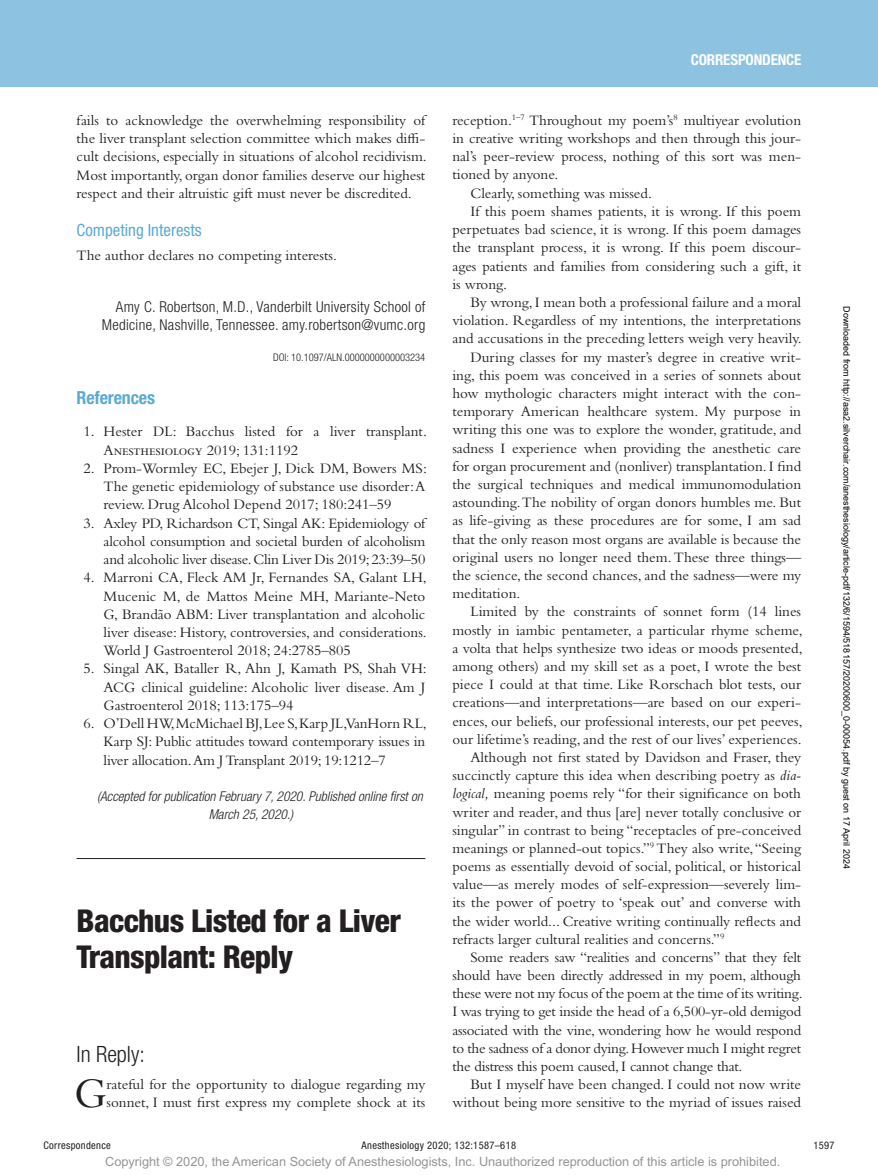
<style>
.page{position:relative;width:878px;height:1175px;background:#fff}
.page>*{position:absolute;margin:0;border:0;box-sizing:border-box;transform-origin:0 0}
.t1{font:43.95px "Bembo Std";color:#231f20}
.t2{font:800 condensed 31.5px/36.2px "Helvetica Neue LT Std";letter-spacing:-.02em;color:#231f20}
.t3{font:300 condensed 22.5px "Helvetica Neue LT Std";color:#231f20}
.t4{font:700 condensed 18px "Helvetica Neue LT Std";letter-spacing:-.01em;color:#5caad4}
.t5{font:condensed 16.8px "Helvetica Neue LT Std";color:#5caad4}
.t6{font:15px/18.1px "Bembo Std";color:#231f20;text-align:justify}
.t7{font:300 condensed 15px/18.1px "Helvetica Neue LT Std";letter-spacing:.02em;color:#231f20;text-align:right}
.t8{font:700 condensed 15px "Helvetica Neue LT Std";letter-spacing:-.01em;color:#fff}
.t9{font:italic 300 condensed 13.5px/18.1px "Helvetica Neue LT Std";color:#231f20}
.t10{font:12.75px "Arial MT Std";color:#939598}
.t11{font:condensed 10.5px "Helvetica Neue LT Std";letter-spacing:.03em;color:#231f20}
.t12{font:300 condensed 10.5px "Helvetica Neue LT Std";color:#231f20}
.t13{font:9px "Arial";color:#000}
.s1{font-style:italic}
</style>
<div class="page">
<div style="left:0;top:0;width:878px;height:86px;background:#8dc3e0"></div>
<hr style="left:77px;top:858px;width:348px;height:1px;background:#231f20">
<p class="t6" style="left:77px;top:111px;width:352px">fails to acknowledge the overwhelming responsibility of the liver transplant selection committee which makes diffi&shy;cult decisions, especially in situations of alcohol recidivism.<br>Most importantly, organ donor families deserve our highest respect and their altruistic gift must never be discredited.</p>
<p class="t5" style="left:77px;top:220px;width:126px">Competing Interests</p>
<p class="t6" style="left:77px;top:246px;width:262px">The author declares no competing interests.</p>
<p class="t7" style="left:102px;top:297px;width:325px">Amy C. Robertson, M.D., Vanderbilt University School of<br>Medicine, Nashville, Tennessee. amy.robertson@vumc.org</p>
<p class="t12" style="left:273px;top:351px;width:154px">DOI: 10.1097/ALN.0000000000003234</p>
<p class="t4" style="left:77px;top:387px;width:80px">REFERENCES</p>
<p class="t6" style="left:104px;top:422px;width:325px;text-indent:-20px">1. Hester DL: Bacchus listed for a liver transplant.<br>Anesthesiology 2019; 131:1192</p>
<p class="t6" style="left:104px;top:459px;width:325px;text-indent:-20px">2. Prom-Wormley EC, Ebejer J, Dick DM, Bowers MS:<br>The genetic epidemiology of substance use disorder: A review. Drug Alcohol Depend 2017; 180:241–59</p>
<p class="t6" style="left:104px;top:513px;width:323px;text-indent:-20px">3. Axley PD, Richardson CT, Singal AK: Epidemiology of alcohol consumption and societal burden of alcoholism and alcoholic liver disease. Clin Liver Dis 2019; 23:39–50</p>
<p class="t6" style="left:104px;top:568px;width:325px;text-indent:-20px">4. Marroni CA, Fleck AM Jr, Fernandes SA, Galant LH, Mucenic M, de Mattos Meine MH, Mariante-Neto G, Brandão ABM: Liver transplantation and alcoholic liver disease: History, controversies, and considerations.<br>World J Gastroenterol 2018; 24:2785–805</p>
<p class="t6" style="left:104px;top:659px;width:325px;text-indent:-20px">5. Singal AK, Bataller R, Ahn J, Kamath PS, Shah VH:<br>ACG clinical guideline: Alcoholic liver disease. Am J Gastroenterol 2018; 113:175–94</p>
<p class="t6" style="left:104px;top:714px;width:325px;text-indent:-20px">6. O’Dell HW, McMichael BJ, Lee S, Karp JL,VanHorn RL, Karp SJ: Public attitudes toward contemporary issues in liver allocation. Am J Transplant 2019; 19:1212–7</p>
<p class="t9" style="left:209px;top:787px;width:216px;text-indent:-111px">(Accepted for publication February 7, 2020. Published online first on<br>March 25, 2020.)</p>
<h2 class="t2" style="left:77px;top:902px;width:326px">Bacchus Listed for a Liver<br>Transplant: Reply</h2>
<h3 class="t3" style="left:77px;top:1041px;width:70px">In Reply:</h3>
<h1 class="t1" style="left:74px;top:1068px;width:34px">G</h1>
<p class="t6" style="left:107px;top:1075px;width:320px">rateful for the opportunity to dialogue regarding my sonnet, I must first express my complete shock at its</p>
<p class="t8" style="left:690px;top:51px;width:112px">CORRESPONDENCE</p>
<p class="t6" style="left:452px;top:111px;width:350px">reception.<sup>1–7</sup> Throughout my poem’s<sup>8</sup> multiyear evolution</p>
<p class="t6" style="left:452px;top:129px;width:350px">in creative writing workshops and then through this jour-</p>
<p class="t6" style="left:452px;top:147px;width:350px">nal’s peer-review process, nothing of this sort was men-</p>
<p class="t6" style="left:452px;top:165px;width:108px">tioned by anyone.</p>
<p class="t6" style="left:470px;top:184px;width:183px">Clearly, something was missed.</p>
<p class="t6" style="left:470px;top:202px;width:332px">If this poem shames patients, it is wrong. If this poem</p>
<p class="t6" style="left:452px;top:220px;width:350px">perpetuates bad science, it is wrong. If this poem damages</p>
<p class="t6" style="left:452px;top:238px;width:350px">the transplant process, it is wrong. If this poem discour-</p>
<p class="t6" style="left:452px;top:256px;width:350px">ages patients and families from considering such a gift, it</p>
<p class="t6" style="left:452px;top:275px;width:56px">is wrong.</p>
<p class="t6" style="left:470px;top:293px;width:332px">By wrong, I mean both a professional failure and a moral</p>
<p class="t6" style="left:452px;top:311px;width:350px">violation. Regardless of my intentions, the interpretations</p>
<p class="t6" style="left:452px;top:329px;width:351px">and accusations in the preceding letters weigh very heavily.</p>
<p class="t6" style="left:470px;top:347px;width:332px">During classes for my master’s degree in creative writ-</p>
<p class="t6" style="left:452px;top:366px;width:350px">ing, this poem was conceived in a series of sonnets about</p>
<p class="t6" style="left:452px;top:384px;width:350px">how mythologic characters might interact with the con-</p>
<p class="t6" style="left:452px;top:402px;width:350px">temporary American healthcare system. My purpose in</p>
<p class="t6" style="left:452px;top:420px;width:350px">writing this one was to explore the wonder, gratitude, and</p>
<p class="t6" style="left:452px;top:438px;width:350px">sadness I experience when providing the anesthetic care</p>
<p class="t6" style="left:452px;top:456px;width:350px">for organ procurement and (nonliver) transplantation. I find</p>
<p class="t6" style="left:452px;top:475px;width:350px">the surgical techniques and medical immunomodulation</p>
<p class="t6" style="left:452px;top:493px;width:350px">astounding. The nobility of organ donors humbles me. But</p>
<p class="t6" style="left:452px;top:511px;width:350px">as life-giving as these procedures are for some, I am sad</p>
<p class="t6" style="left:452px;top:529px;width:350px">that the only reason most organs are available is because the</p>
<p class="t6" style="left:452px;top:547px;width:350px">original users no longer need them. These three things—</p>
<p class="t6" style="left:452px;top:566px;width:350px">the science, the second chances, and the sadness—were my</p>
<p class="t6" style="left:452px;top:584px;width:69px">meditation.</p>
<p class="t6" style="left:470px;top:602px;width:332px">Limited by the constraints of sonnet form (14 lines</p>
<p class="t6" style="left:452px;top:620px;width:352px">mostly in iambic pentameter, a particular rhyme scheme,</p>
<p class="t6" style="left:452px;top:638px;width:352px">a volta that helps synthesize two ideas or moods presented,</p>
<p class="t6" style="left:452px;top:657px;width:350px">among others) and my skill set as a poet, I wrote the best</p>
<p class="t6" style="left:452px;top:675px;width:350px">piece I could at that time. Like Rorschach blot tests, our</p>
<p class="t6" style="left:452px;top:693px;width:350px">creations—and interpretations—are based on our experi-</p>
<p class="t6" style="left:452px;top:711px;width:352px">ences, our beliefs, our professional interests, our pet peeves,</p>
<p class="t6" style="left:452px;top:729px;width:351px">our lifetime’s reading, and the rest of our lives’ experiences.</p>
<p class="t6" style="left:470px;top:748px;width:332px">Although not first stated by Davidson and Fraser, they</p>
<p class="t6" style="left:452px;top:766px;width:350px">succinctly capture this idea when describing poetry as <span class="s1">dia-</span></p>
<p class="t6" style="left:452px;top:784px;width:350px"><span class="s1">logical,</span> meaning poems rely “for their significance on both</p>
<p class="t6" style="left:452px;top:802px;width:350px">writer and reader, and thus [are] never totally conclusive or</p>
<p class="t6" style="left:452px;top:820px;width:350px">singular” in contrast to being “receptacles of pre-conceived</p>
<p class="t6" style="left:452px;top:839px;width:350px">meanings or planned-out topics.”<sup>9</sup> They also write, “Seeing</p>
<p class="t6" style="left:452px;top:856px;width:350px">poems as essentially devoid of social, political, or historical</p>
<p class="t6" style="left:452px;top:875px;width:350px">value—as merely modes of self-expression—severely lim-</p>
<p class="t6" style="left:452px;top:893px;width:350px">its the power of poetry to ‘speak out’ and converse with</p>
<p class="t6" style="left:452px;top:911px;width:350px">the wider world... Creative writing continually reflects and</p>
<p class="t6" style="left:452px;top:929px;width:273px">refracts larger cultural realities and concerns.”<sup>9</sup></p>
<p class="t6" style="left:470px;top:947px;width:332px">Some readers saw “realities and concerns” that they felt</p>
<p class="t6" style="left:452px;top:966px;width:350px">should have been directly addressed in my poem, although</p>
<p class="t6" style="left:452px;top:984px;width:352px">these were not my focus of the poem at the time of its writing.</p>
<p class="t6" style="left:452px;top:1002px;width:350px">I was trying to get inside the head of a 6,500-yr-old demigod</p>
<p class="t6" style="left:452px;top:1020px;width:350px">associated with the vine, wondering how he would respond</p>
<p class="t6" style="left:452px;top:1038px;width:350px">to the sadness of a donor dying. However much I might regret</p>
<p class="t6" style="left:452px;top:1057px;width:291px">the distress this poem caused, I cannot change that.</p>
<p class="t6" style="left:470px;top:1075px;width:332px">But I myself have been changed. I could not now write</p>
<p class="t6" style="left:452px;top:1093px;width:350px">without being more sensitive to the myriad of issues raised</p>
<p class="t13" style="left:850px;top:306px;width:564px;rotate:90deg">Downloaded from http://asa2.silverchair.com/anesthesiology/article-pdf/132/6/1594/518157/20200600_0-00054.pdf by guest on 17 April 2024</p>
<p class="t11" style="left:44px;top:1139px;width:69px">Correspondence</p>
<p class="t11" style="left:361px;top:1139px;width:156px">Anesthesiology 2020; 132:1587–618</p>
<p class="t11" style="left:813px;top:1139px;width:23px">1597</p>
<p class="t10" style="left:105px;top:1154px;width:676px">Copyright © 2020, the American Society of Anesthesiologists, Inc. Unauthorized reproduction of this article is prohibited.</p>
</div>
